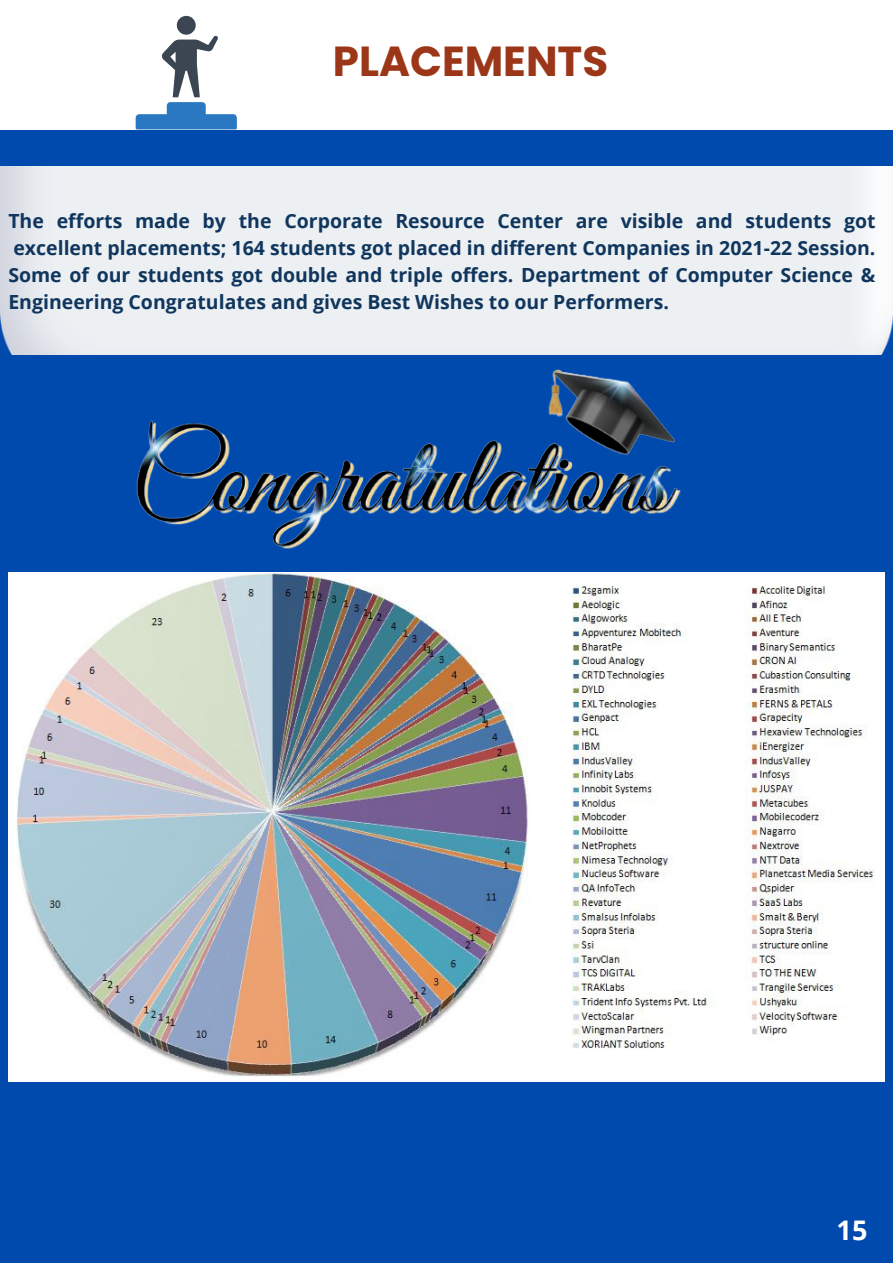
<style>
.page{position:relative;width:893px;height:1264px;background:#fff}
.page>*{position:absolute;margin:0;border:0;box-sizing:border-box;transform-origin:0 0}
.t1{font:700 42px "Poppins";color:#9b3718}
.t2{font:700 27px "Open Sans";color:#fff}
.t3{font:700 19.5px/27px "Open Sans";color:#10365e;text-align:justify}
</style>
<div class="page">
<div style="left:0;top:0;width:892px;height:1262px;background:#004aad"></div>
<div style="left:0;top:0;width:892px;height:129px;background:#fff"></div>
<svg style="left:136px;top:35px;width:101px;height:94px"></svg>
<div style="left:177px;top:16px;width:19px;height:19px;background:#3b4652;border-radius:50%"></div>
<div style="left:0;top:167px;width:892px;height:187px;background:#ecf0f3"></div>
<img style="left:8px;top:572px;width:876px;height:509px">
<img style="left:66px;top:328px;width:682px;height:221px">
<h1 class="t1" style="left:333px;top:32px;width:277px">PLACEMENTS</h1>
<p class="t3" style="left:8px;top:207px;width:868px">The efforts made by the Corporate Resource Center are visible and students got excellent placements; 164 students got placed in different Companies in 2021-22 Session.<br>Some of our students got double and triple offers. Department of Computer Science &amp; Engineering Congratulates and gives Best Wishes to our Performers.</p>
<h2 class="t2" style="left:836px;top:1211px;width:32px">15</h2>
</div>
